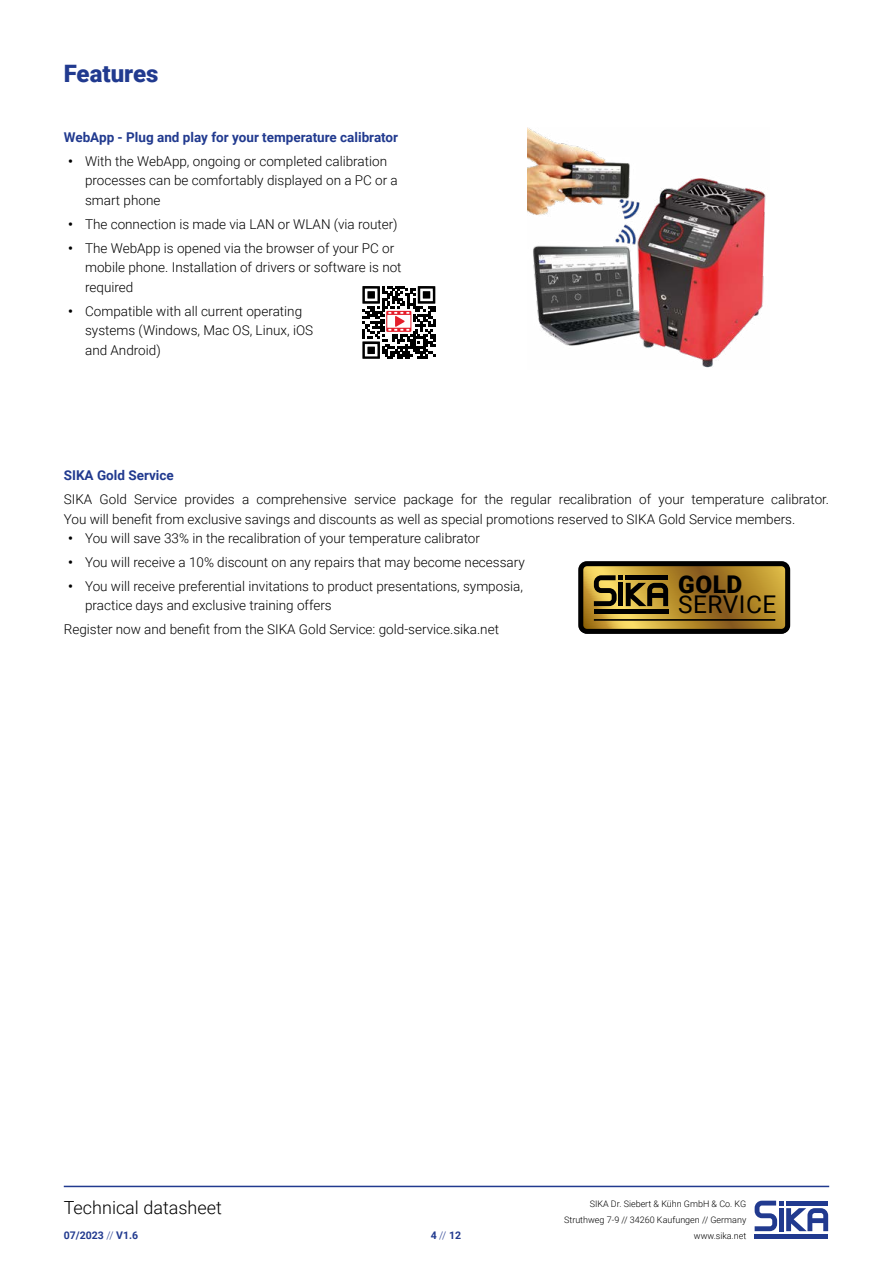
<style>
.page{position:relative;width:893px;height:1263px;background:#fff}
.page>*{position:absolute;margin:0;border:0;box-sizing:border-box;transform-origin:0 0}
.t1{font:24.45px "Roboto";letter-spacing:.02em;color:#000}
.t2{font:900 24.45px "Roboto";color:#000}
.t3{font:900 24px "Roboto";color:#213a8f}
.t4{font:300 18px "Roboto";color:#000}
.t5{font:300 13.5px/19.5px "Roboto";color:#000}
.t6{font:700 13.5px "Roboto";color:#213a8f}
.t7{font:700 10.5px "Roboto";color:#213a8f}
.t8{font:300 9px/15.8px "Roboto";color:#000;text-align:right}
.s1{font-weight:700}
.s2{font-weight:300}
</style>
<div class="page">
<hr style="left:64px;top:1186px;width:765px;height:1px;background:#213a8f">
<svg style="left:754px;top:1200px;width:75px;height:39px"></svg>
<svg style="left:578px;top:561px;width:213px;height:73px;background:#816525"></svg>
<img style="left:528px;top:128px;width:238px;height:240px">
<svg style="left:362px;top:286px;width:73px;height:73px"></svg>
<h2 class="t3" style="left:64px;top:56px;width:96px">Features</h2>
<p class="t6" style="left:64px;top:128px;width:336px">WebApp - Plug and play for your temperature calibrator</p>
<p class="t5" style="left:85px;top:151px;width:314px;text-indent:-17px"><span class="s1">•</span> With the WebApp, ongoing or completed calibration processes can be comfortably displayed on a PC or a smart phone</p>
<p class="t5" style="left:68px;top:214px;width:331px"><span class="s1">•</span> The connection is made via LAN or WLAN (via router)</p>
<p class="t5" style="left:85px;top:238px;width:318px;text-indent:-17px"><span class="s1">•</span> The WebApp is opened via the browser of your PC or mobile phone. Installation of drivers or software is not required</p>
<p class="t5" style="left:85px;top:300px;width:230px;text-indent:-17px"><span class="s1">•</span> Compatible with all current operating systems (Windows, Mac OS, Linux, iOS and Android)</p>
<p class="t6" style="left:64px;top:466px;width:111px">SIKA Gold Service</p>
<p class="t5" style="left:64px;top:489px;width:767px">SIKA Gold Service provides a comprehensive service package for the regular recalibration of your temperature calibrator.<br>You will benefit from exclusive savings and discounts as well as special promotions reserved to SIKA Gold Service members.</p>
<p class="t5" style="left:68px;top:528px;width:413px"><span class="s1">•</span> You will save 33% in the recalibration of your temperature calibrator</p>
<p class="t5" style="left:68px;top:552px;width:458px"><span class="s1">•</span> You will receive a 10% discount on any repairs that may become necessary</p>
<p class="t5" style="left:85px;top:576px;width:439px;text-indent:-17px"><span class="s1">•</span> You will receive preferential invitations to product presentations, symposia, practice days and exclusive training offers</p>
<p class="t5" style="left:64px;top:619px;width:437px">Register now and benefit from the SIKA Gold Service: gold-service.sika.net</p>
<h1 class="t2" style="left:678px;top:567px;width:66px">GOLD</h1>
<h1 class="t1" style="left:678px;top:587px;width:100px">SERVICE</h1>
<h3 class="t4" style="left:64px;top:1195px;width:160px">Technical datasheet</h3>
<p class="t7" style="left:64px;top:1228px;width:76px">07/2023 <span class="s2">//</span> V1.6</p>
<p class="t7" style="left:431px;top:1228px;width:32px">4 <span class="s2">//</span> 12</p>
<p class="t8" style="left:564px;top:1196px;width:184px">SIKA Dr. Siebert &amp; Kühn GmbH &amp; Co. KG<br>Struthweg 7-9 // 34260 Kaufungen // Germany www.sika.net</p>
</div>
